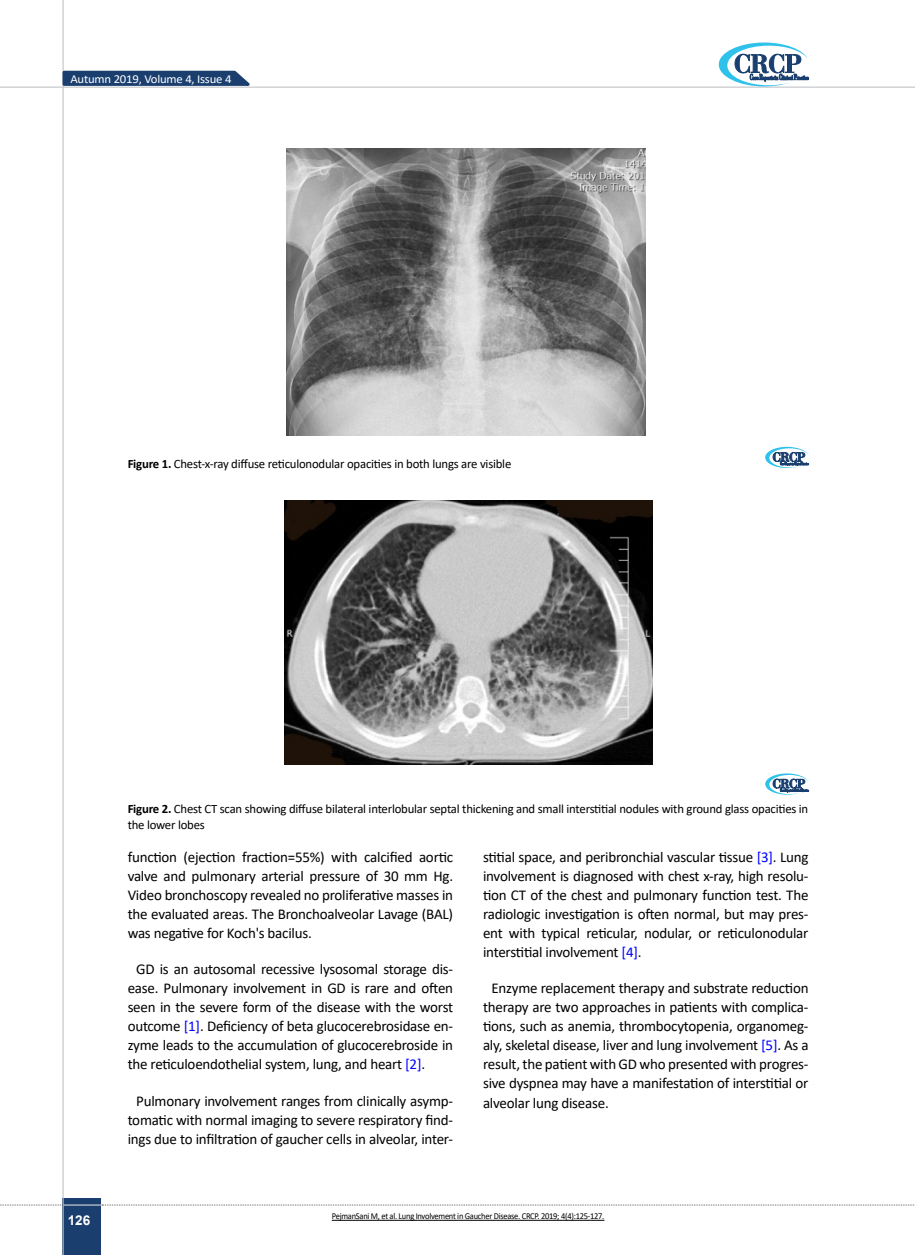
<style>
.page{position:relative;width:915px;height:1255px;background:#fff}
.page>*{position:absolute;margin:0;border:0;box-sizing:border-box;transform-origin:0 0}
.t1{font:15px/19px "Calibri";letter-spacing:-.015em;color:#000;text-align:justify}
.t2{font:700 13.5px "Arial";color:#fff}
.t3{font:12.75px/16.5px "Calibri";letter-spacing:-.015em;color:#000}
.t4{font:12.15px "Calibri";letter-spacing:-.015em;color:#fff;scale:1.05 1}
.t5{font:9px "Calibri";letter-spacing:-.03em;color:#000;scale:.94 1}
.s1{font-weight:700}
.s2{color:#00f}
</style>
<div class="page">
<div style="left:63px;top:1198px;width:38px;height:56px;background:#1a3f6f"></div>
<hr style="left:62px;top:0;width:2px;height:1254px;background:#c2c4c6">
<hr style="left:0;top:87px;width:914px;height:1px;background:#c2c4c6">
<hr style="left:63px;top:1204px;width:38px;height:1px;background:#ebebec">
<svg style="left:0;top:1204px;width:63px;height:1px"></svg>
<svg style="left:102px;top:1204px;width:813px;height:1px"></svg>
<svg style="left:718px;top:43px;width:90px;height:43px"></svg>
<svg style="left:61px;top:69px;width:195px;height:18px;background:#4a678d"></svg>
<img style="left:286px;top:149px;width:359px;height:286px">
<svg style="left:765px;top:447px;width:43px;height:21px"></svg>
<img style="left:284px;top:501px;width:368px;height:263px">
<svg style="left:765px;top:773px;width:43px;height:21px"></svg>
<hr style="left:332px;top:1219px;width:272px;height:1px;background:#000">
<p class="t4" style="left:70px;top:70px;width:155px">Autumn 2019, Volume 4, Issue 4</p>
<p class="t3" style="left:128px;top:455px;width:385px"><span class="s1">Figure 1.</span> Chest-x-ray diffuse reticulonodular opacities in both lungs are visible</p>
<p class="t3" style="left:128px;top:800px;width:682px"><span class="s1">Figure 2.</span> Chest CT scan showing diffuse bilateral interlobular septal thickening and small interstitial nodules with ground glass opacities in the lower lobes</p>
<p class="t2" style="left:68px;top:1210px;width:24px">126</p>
<p class="t1" style="left:128px;top:846px;width:327px">function (ejection fraction=55%) with calcified aortic valve and pulmonary arterial pressure of 30 mm Hg.<br>Video bronchoscopy revealed no proliferative masses in the evaluated areas. The Bronchoalveolar Lavage (BAL) was negative for Koch's bacilus.</p>
<p class="t1" style="left:128px;top:959px;width:327px;text-indent:9px">GD is an autosomal recessive lysosomal storage dis&shy;ease. Pulmonary involvement in GD is rare and often seen in the severe form of the disease with the worst outcome <span class="s2">[1]</span>. Deficiency of beta glucocerebrosidase en&shy;zyme leads to the accumulation of glucocerebroside in the reticuloendothelial system, lung, and heart <span class="s2">[2]</span>.</p>
<p class="t1" style="left:128px;top:1090px;width:327px;text-align:center">Pulmonary involvement ranges from clinically asymp&shy;tomatic with normal imaging to severe respiratory find&shy;ings due to infiltration of gaucher cells in alveolar, inter-</p>
<p class="t1" style="left:483px;top:846px;width:327px">stitial space, and peribronchial vascular tissue <span class="s2">[3]</span>. Lung involvement is diagnosed with chest x-ray, high resolu&shy;tion CT of the chest and pulmonary function test. The radiologic investigation is often normal, but may pres&shy;ent with typical reticular, nodular, or reticulonodular interstitial involvement <span class="s2">[4]</span>.</p>
<p class="t1" style="left:483px;top:978px;width:327px;text-indent:9px">Enzyme replacement therapy and substrate reduction therapy are two approaches in patients with complica&shy;tions, such as anemia, thrombocytopenia, organomeg&shy;aly, skeletal disease, liver and lung involvement <span class="s2">[5]</span>. As a result, the patient with GD who presented with progres&shy;sive dyspnea may have a manifestation of interstitial or alveolar lung disease.</p>
<p class="t5" style="left:332px;top:1209px;width:291px">PejmanSani M, et al. Lung Involvement in Gaucher Disease. CRCP. 2019; 4(4):125-127.</p>
</div>
